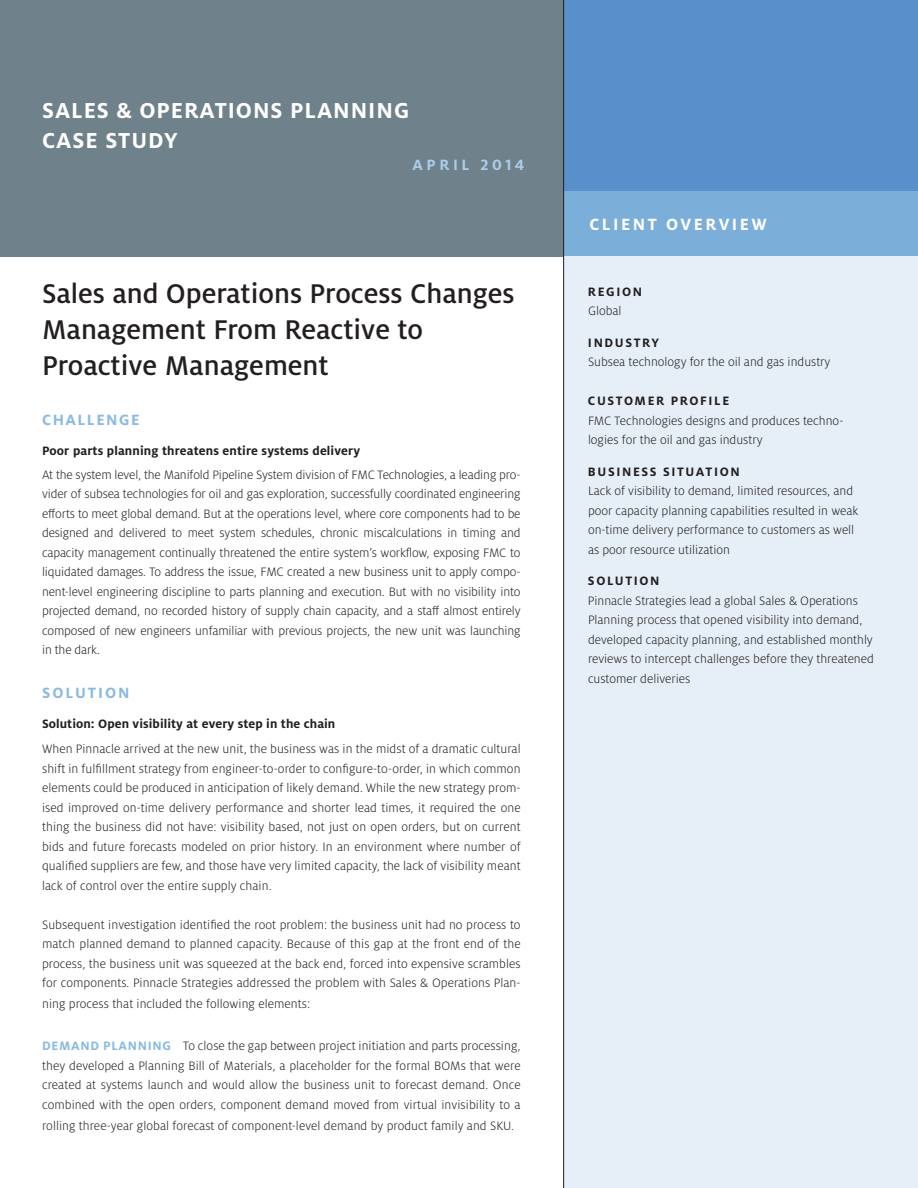
<style>
.page{position:relative;width:918px;height:1188px;background:#fff}
.page>*{position:absolute;margin:0;border:0;box-sizing:border-box;transform-origin:0 0}
.t1{font:500 30px/36px "Milo OT";color:#231f20}
.t2{font:700 24px "Milo OT";letter-spacing:.04em;color:#fff}
.t3{font:700 18px "Milo OT";letter-spacing:.14em;color:#fff}
.t4{font:700 16.5px "Milo OT";letter-spacing:.09em;color:#8abae1}
.t5{font:700 16.5px "Milo OT";letter-spacing:.22em;color:#accce9}
.t6{font:700 16.5px "Milo OT";letter-spacing:.12em;color:#8abae1}
.t7{font:300 13.5px/19.5px "Milo OT";color:#231f20;text-align:justify}
.t8{font:700 13.5px "Milo OT";letter-spacing:.01em;color:#231f20}
.t9{font:700 13.5px "Milo OT";letter-spacing:.12em;color:#231f20}
.s1{font-weight:700;color:#8abae1}
</style>
<div class="page">
<div style="left:564px;top:191px;width:354px;height:997px;background:#e6eff8"></div>
<div style="left:0;top:0;width:564px;height:256px;background:#6f818a"></div>
<svg style="left:564px;top:0;width:354px;height:256px;background:#6097ce"></svg>
<hr style="left:563px;top:0;width:1px;height:1188px;background:#231f20">
<p class="t2" style="left:42px;top:96px;width:369px">SALES &amp; OPERATIONS PLANNING</p>
<p class="t2" style="left:42px;top:126px;width:137px">CASE STUDY</p>
<p class="t5" style="left:413px;top:155px;width:114px">APRIL 2014</p>
<p class="t1" style="left:42px;top:276px;width:474px">Sales and Operations Process Changes<br>Management From Reactive to<br>Proactive Management</p>
<p class="t4" style="left:42px;top:410px;width:99px">CHALLENGE</p>
<p class="t8" style="left:42px;top:443px;width:320px">Poor parts planning threatens entire systems delivery</p>
<p class="t7" style="left:42px;top:465px;width:480px">At the system level, the Manifold Pipeline System division of FMC Technologies, a leading pro&shy;vider of subsea technologies for oil and gas exploration, successfully coordinated engineering efforts to meet global demand. But at the operations level, where core components had to be designed and delivered to meet system schedules, chronic miscalculations in timing and capacity management continually threatened the entire system’s workflow, exposing FMC to liquidated damages. To address the issue, FMC created a new business unit to apply compo&shy;nent-level engineering discipline to parts planning and execution. But with no visibility into projected demand, no recorded history of supply chain capacity, and a staff almost entirely composed of new engineers unfamiliar with previous projects, the new unit was launching in the dark.</p>
<p class="t6" style="left:42px;top:683px;width:89px">SOLUTION</p>
<p class="t8" style="left:42px;top:716px;width:295px">Solution: Open visibility at every step in the chain</p>
<p class="t7" style="left:42px;top:740px;width:480px">When Pinnacle arrived at the new unit, the business was in the midst of a dramatic cultural shift in fulfillment strategy from engineer-to-order to configure-to-order, in which common elements could be produced in anticipation of likely demand. While the new strategy prom&shy;ised improved on-time delivery performance and shorter lead times, it required the one thing the business did not have: visibility based, not just on open orders, but on current bids and future forecasts modeled on prior history. In an environment where number of qualified suppliers are few, and those have very limited capacity, the lack of visibility meant lack of control over the entire supply chain.</p>
<p class="t7" style="left:42px;top:915px;width:480px">Subsequent investigation identified the root problem: the business unit had no process to match planned demand to planned capacity. Because of this gap at the front end of the process, the business unit was squeezed at the back end, forced into expensive scrambles for components. Pinnacle Strategies addressed the problem with Sales &amp; Operations Plan-</p>
<p class="t7" style="left:42px;top:995px;width:270px">ning process that included the following elements:</p>
<p class="t7" style="left:42px;top:1037px;width:480px"><span class="s1">DEMAND PLANNING</span> To close the gap between project initiation and parts processing, they developed a Planning Bill of Materials, a placeholder for the formal BOMs that were created at systems launch and would allow the business unit to forecast demand. Once combined with the open orders, component demand moved from virtual invisibility to a</p>
<p class="t7" style="left:42px;top:1116px;width:473px">rolling three-year global forecast of component-level demand by product family and SKU.</p>
<p class="t3" style="left:590px;top:215px;width:179px">CLIENT OVERVIEW</p>
<p class="t8" style="left:588px;top:284px;width:56px">REGION</p>
<p class="t7" style="left:588px;top:301px;width:35px">Global</p>
<p class="t9" style="left:588px;top:335px;width:73px">INDUSTRY</p>
<p class="t7" style="left:588px;top:352px;width:244px">Subsea technology for the oil and gas industry</p>
<p class="t9" style="left:588px;top:393px;width:143px">CUSTOMER PROFILE</p>
<p class="t7" style="left:588px;top:411px;width:257px">FMC Technologies designs and produces techno&shy;logies for the oil and gas industry</p>
<p class="t9" style="left:588px;top:464px;width:153px">BUSINESS SITUATION</p>
<p class="t7" style="left:588px;top:481px;width:272px;text-align:left">Lack of visibility to demand, limited resources, and poor capacity planning capabilities resulted in weak on-time delivery performance to customers as well as poor resource utilization</p>
<p class="t9" style="left:588px;top:573px;width:73px">SOLUTION</p>
<p class="t7" style="left:588px;top:591px;width:287px;text-align:left">Pinnacle Strategies lead a global Sales &amp; Operations Planning process that opened visibility into demand, developed capacity planning, and established monthly reviews to intercept challenges before they threatened customer deliveries</p>
</div>
